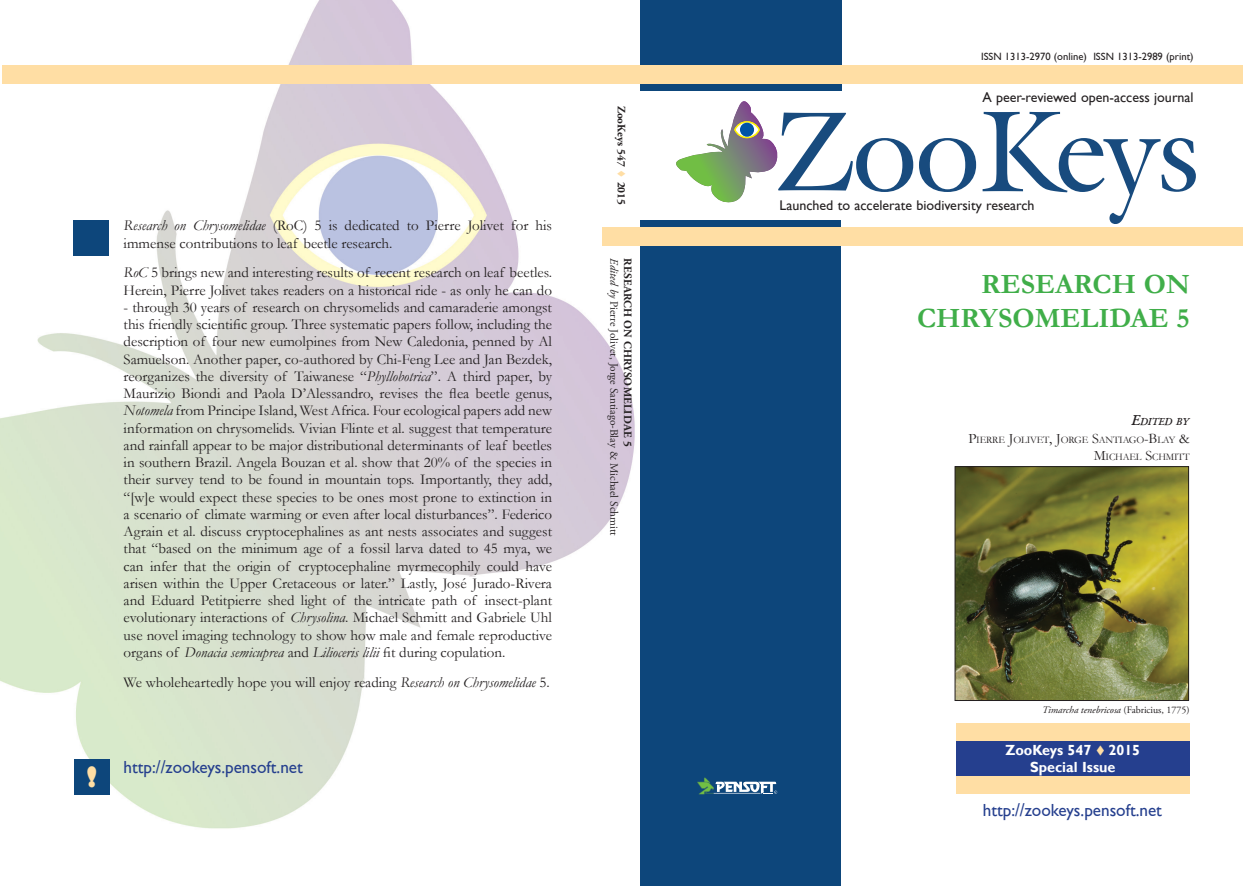
<style>
.page{position:relative;width:1243px;height:886px;background:#fff}
.page>*{position:absolute;margin:0;border:0;box-sizing:border-box;transform-origin:0 0}
.t1{font:700 28.12px/33.8px "Garamond";color:#40ae49;text-align:right}
.t2{font:800 27.12px "Gill Sans";color:#ffdea4}
.t3{font:17.5px "Gill Sans";color:#253f8e}
.t4{font:15px/17.2px "Garamond";color:#231f20}
.t5{font:700 14.62px/17.6px "Gill Sans";color:#fff;text-align:center}
.t6{font:14px "Gill Sans";color:#231f20}
.t7{font:11.25px/13.5px "Adobe Garamond Pro";color:#231f20}
.t8{font:700 11.25px "Adobe Garamond Pro";color:#231f20}
.t9{font:10.62px "Gill Sans";color:#231f20}
.t10{font:10.12px/17.2px "Garamond";letter-spacing:-.015em;color:#231f20;text-align:right}
.t11{font:italic 10px "Adobe Garamond Pro";color:#231f20}
.s1{font-style:italic}
.s2{color:#ffdea4}
.s3{font-weight:700}
.s4{font-weight:600;font-style:italic;font-size:14.38px}
.s5{font-weight:600;font-style:italic}
.s6{font-size:14.38px}
.s7{font-style:normal}
</style>
<div class="page">
<img style="left:0;top:0;width:658px;height:857px">
<div style="left:641px;top:221px;width:200px;height:665px;background:#0d467b"></div>
<div style="left:641px;top:0;width:201px;height:91px;background:#0d467b"></div>
<svg style="left:697px;top:777px;width:80px;height:17px"></svg>
<div style="left:3px;top:65px;width:1240px;height:19px;background:#ffdea4"></div>
<div style="left:602px;top:228px;width:641px;height:18px;background:#ffdea4"></div>
<svg style="left:676px;top:101px;width:237px;height:102px"></svg>
<svg style="left:919px;top:138px;width:57px;height:54px"></svg>
<svg style="left:983px;top:112px;width:212px;height:112px"></svg>
<div style="left:956px;top:740px;width:234px;height:36px;background:#253f8e"></div>
<div style="left:956px;top:723px;width:234px;height:17px;background:#ffdea4"></div>
<div style="left:956px;top:776px;width:234px;height:18px;background:#ffdea4"></div>
<div style="left:74px;top:759px;width:35px;height:35px;background:#0d467b"></div>
<div style="left:74px;top:221px;width:35px;height:35px;background:#0d467b"></div>
<img style="left:957px;top:468px;width:230px;height:231px">
<div style="left:955px;top:466px;width:234px;height:235px;border:1px solid #231f20"></div>
<p class="t4" style="left:124px;top:217px;width:430px"><span class="s1">Research on Chrysomelidae</span> (RoC) 5 is dedicated to Pierre Jolivet for his immense contributions to leaf beetle research.</p>
<p class="t4" style="left:124px;top:264px;width:430px"><span class="s1">RoC</span> 5 brings new and interesting results of recent research on leaf beetles.<br>Herein, Pierre Jolivet takes readers on a historical ride - as only he can do</p>
<p class="t4" style="left:124px;top:298px;width:430px;text-align:justify">- through 30 years of research on chrysomelids and camaraderie amongst this friendly scientific group. Three systematic papers follow, including the description of four new eumolpines from New Caledonia, penned by Al Samuelson. Another paper, co-authored by Chi-Feng Lee and Jan Bezdek, reorganizes the diversity of Taiwanese “<span class="s1">Phyllobotrica</span>”. A third paper, by Maurizio Biondi and Paola D’Alessandro, revises the flea beetle genus, <span class="s1">Notomela</span> from Principe Island, West Africa. Four ecological papers add new information on chrysomelids. Vivian Flinte et al. suggest that temperature and rainfall appear to be major distributional determinants of leaf beetles in southern Brazil. Angela Bouzan et al. show that 20% of the species in their survey tend to be found in mountain tops. Importantly, they add, “[w]e would expect these species to be ones most prone to extinction in a scenario of climate warming or even after local disturbances”. Federico Agrain et al. discuss cryptocephalines as ant nests associates and suggest that “based on the minimum age of a fossil larva dated to 45 mya, we can infer that the origin of cryptocephaline myrmecophily could have arisen within the Upper Cretaceous or later.” Lastly, José Jurado-Rivera and Eduard Petitpierre shed light of the intricate path of insect-plant evolutionary interactions of <span class="s1">Chrysolina</span>. Michael Schmitt and Gabriele Uhl use novel imaging technology to show how male and female reproductive organs of <span class="s1">Donacia semicuprea</span> and <span class="s1">Lilioceris lilii</span> fit during copulation.</p>
<p class="t4" style="left:124px;top:673px;width:428px">We wholeheartedly hope you will enjoy reading <span class="s1">Research on Chrysomelidae</span> 5.</p>
<h2 class="t2" style="left:86px;top:760px;width:12px">!</h2>
<p class="t3" style="left:124px;top:757px;width:181px">http://zookeys.pensoft.net</p>
<p class="t8" style="left:628px;top:106px;width:101px;rotate:90deg">ZooKeys 547 <span class="s2">▼</span> 2015</p>
<p class="t7" style="left:634px;top:258px;width:279px;rotate:90deg"><span class="s3">Research on Chrysomelidae 5<br></span><span class="s1">Edited by</span> Pierre Jolivet, Jorge Santiago-Blay &amp; Michael Schmitt</p>
<p class="t9" style="left:981px;top:50px;width:214px">ISSN 1313-2970 (online) ISSN 1313-2989 (print)</p>
<p class="t6" style="left:983px;top:89px;width:213px">A peer-reviewed open-access journal</p>
<p class="t6" style="left:779px;top:197px;width:257px">Launched to accelerate biodiversity research</p>
<h1 class="t1" style="left:917px;top:267px;width:274px">RESEARCH ON<br>CHRYSOMELIDAE 5</h1>
<p class="t10" style="left:968px;top:413px;width:223px"><span class="s4">E</span><span class="s5">dited by<br></span><span class="s6">P</span>IERRE <span class="s6">J</span>OLIVET<span class="s6">, J</span>ORGE <span class="s6">S</span>ANTIAGO<span class="s6">-B</span>LAY <span class="s6">&amp;<br>M</span>ICHAEL <span class="s6">S</span>CHMITT</p>
<p class="t11" style="left:1042px;top:703px;width:149px">Timarcha tenebricosa <span class="s7">(Fabricius, 1775)</span></p>
<p class="t5" style="left:1005px;top:741px;width:136px">ZooKeys 547 <span class="s2">▼</span> 2015<br>Special Issue</p>
<p class="t3" style="left:983px;top:800px;width:181px">http://zookeys.pensoft.net</p>
</div>
